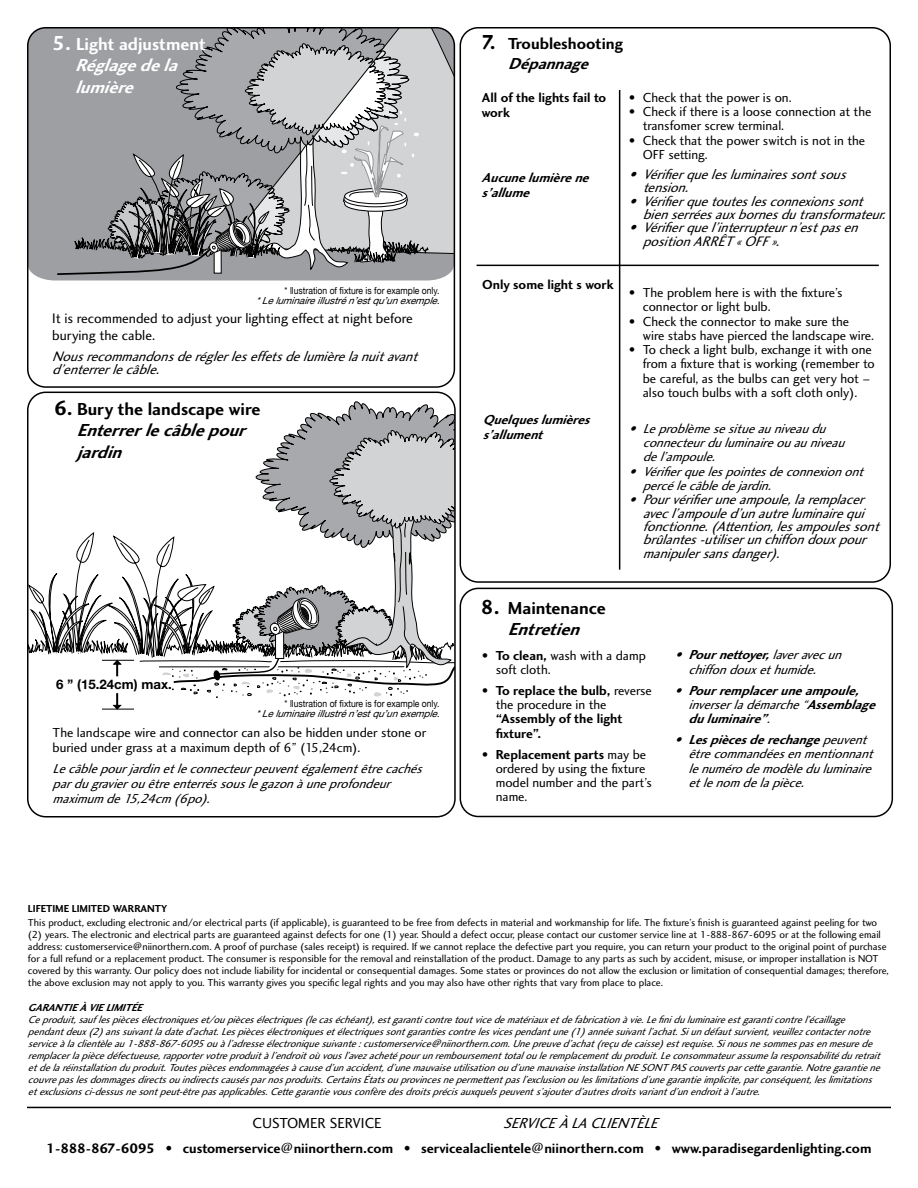
<style>
.page{position:relative;width:918px;height:1188px;background:#fff}
.page>*{position:absolute;margin:0;border:0;box-sizing:border-box;transform-origin:0 0}
.t1{font:italic 18px/21.6px "Charlotte Sans Bold Plain";color:#000}
.t2{font:italic 18px/21.6px "Charlotte Sans Bold Plain";color:#fff;text-align:justify}
.t3{font:18px/21.6px "Charlotte Sans Bold Plain";color:#000;text-align:right}
.t4{font:16.5px/19.8px "Charlotte Sans Bold Plain";color:#000}
.t5{font:italic 15px "Charlotte Sans Book Plain";color:#000}
.t6{font:15px "Charlotte Sans Book Plain";color:#000}
.t7{font:italic 14.25px/13.4px "Charlotte Sans Book Plain";color:#000}
.t8{font:14.25px "Charlotte Sans Bold Plain";color:#000}
.t9{font:14.25px/16.5px "Charlotte Sans Book Plain";color:#000}
.t10{font:13.5px/14.2px "Charlotte Sans Book Plain";color:#000}
.t11{font:italic 13.5px/14.2px "Charlotte Sans Book Plain";color:#000}
.t12{font:italic 13.5px/15px "Charlotte Sans Bold Plain";color:#000}
.t13{font:13.5px/15px "Charlotte Sans Bold Plain";color:#000}
.t14{font:700 13.2px "Helvetica Neue";color:#000}
.t15{font:italic 10.5px/12px "Charlotte Sans Book Plain";color:#000}
.t16{font:10.5px/12px "Charlotte Sans Book Plain";color:#000}
.t17{font:10.5px "Charlotte Sans Bold Plain";color:#000}
.t18{font:italic 10.5px "Charlotte Sans Bold Plain";color:#000}
.t19{font:9.75px "Helvetica Neue";color:#000;scale:.88 1}
.t20{font:italic 9.75px "Helvetica Neue";color:#000}
.s1{font-style:normal;font-size:21px}
.s2{font-style:normal}
.s3{font-size:21px}
.s4{font-style:italic}
.s5{font-size:13.5px}
.s6{font-family:"Charlotte Sans Bold Plain"}
.s7{font-family:"Charlotte Sans Book Plain"}
</style>
<div class="page">
<div style="left:28px;top:27px;width:424px;height:253px;background:#9d9fa2"></div>
<svg style="left:429px;top:27px;width:25px;height:228px;background:#cacccd"></svg>
<svg style="left:55px;top:30px;width:374px;height:246px;background:#a3a4a6"></svg>
<hr style="left:619px;top:90px;width:1px;height:480px;background:#000">
<hr style="left:477px;top:265px;width:402px;height:1px;background:#000">
<hr style="left:102px;top:709px;width:32px;height:1px;background:#000">
<svg style="left:28px;top:401px;width:425px;height:308px"></svg>
<hr style="left:27px;top:1107px;width:864px;height:1px;background:#000">
<div style="left:27px;top:27px;width:428px;height:361px;border:2px solid #000;border-radius:18px"></div>
<div style="left:27px;top:392px;width:429px;height:426px;border:2px solid #000;border-radius:18px"></div>
<div style="left:460px;top:27px;width:431px;height:556px;border:2px solid #000;border-radius:18px"></div>
<div style="left:460px;top:588px;width:433px;height:229px;border:2px solid #000;border-radius:18px"></div>
<h1 class="t2" style="left:75px;top:33px;width:134px;text-indent:-23px"><span class="s1">5.</span> <span class="s2">Light adjustment </span>Réglagedela lumière</h1>
<p class="t19" style="left:285px;top:285px;width:178px">* llustration of fixture is for example only.</p>
<p class="t20" style="left:256px;top:295px;width:189px">*Leluminaireillustrén’estqu’unexemple.</p>
<h3 class="t9" style="left:52px;top:310px;width:362px">It is recommended to adjust your lighting effect at night before burying the cable.</h3>
<h3 class="t7" style="left:52px;top:349px;width:393px">Nousrecommandonsderéglerleseffetsdelumièrelanuitavant d’enterrerlecâble.</h3>
<h1 class="t1" style="left:77px;top:398px;width:200px;text-indent:-23px"><span class="s1">6.</span> <span class="s2">Bury the landscape wire<br></span>Enterrerlecâblepour jardin</h1>
<p class="t14" style="left:56px;top:676px;width:117px">6 ’’ (15.24cm) max.</p>
<p class="t19" style="left:285px;top:698px;width:178px">* llustration of fixture is for example only.</p>
<p class="t20" style="left:256px;top:708px;width:189px">*Leluminaireillustrén’estqu’unexemple.</p>
<p class="t10" style="left:53px;top:725px;width:375px;line-height:15px">The landscape wire and connector can also be hidden under stone or buried under grass at a maximum depth of 6” (15,24cm).</p>
<p class="t11" style="left:53px;top:761px;width:395px;line-height:15px">Lecâblepourjardinetleconnecteurpeuventégalementêtrecachés pardugravierouêtreenterréssouslegazonàuneprofondeur maximumde15,24cm(6po).</p>
<h2 class="t4" style="left:508px;top:33px;width:116px;text-indent:-27px"><span class="s3">7.</span> Troubleshooting<br><span class="s4">Dépannage</span></h2>
<p class="t13" style="left:482px;top:89px;width:126px">All of the lights fail to work</p>
<p class="t10" style="left:629px;top:90px;width:164px">• Check that the power is on.</p>
<p class="t10" style="left:643px;top:104px;width:230px;text-indent:-14px">• Check if there is a loose connection at the transfomer screw terminal.</p>
<p class="t10" style="left:643px;top:133px;width:224px;text-indent:-14px">• Check that the power switch is not in the<br>OFF setting.</p>
<h3 class="t7" style="left:643px;top:167px;width:230px;text-indent:-13px">• Vérifierquelesluminairessontsous tension.</h3>
<h3 class="t7" style="left:643px;top:194px;width:270px;text-indent:-13px">• Vérifierquetouteslesconnexionssont bienserréesauxbornesdutransformateur.</h3>
<h3 class="t7" style="left:643px;top:221px;width:242px;text-indent:-13px">• Vérifierquel’interrupteurn’estpasen positionARRÊT«OFF».</h3>
<p class="t12" style="left:482px;top:170px;width:131px">Aucunelumièrene s’allume</p>
<p class="t13" style="left:482px;top:277px;width:133px">Only some light s work</p>
<p class="t12" style="left:483px;top:412px;width:131px">Quelqueslumières s’allument</p>
<h1 class="t3" style="left:481px;top:596px;width:130px"><span class="s3">8.</span> Maintenance<br><span class="s4">Entretien</span></h1>
<p class="t10" style="left:643px;top:285px;width:201px;text-indent:-14px">• The problem here is with the fixture’s connector or light bulb.</p>
<p class="t10" style="left:643px;top:314px;width:233px;text-indent:-14px">• Check the connector to make sure the wire stabs have pierced the landscape wire.</p>
<p class="t10" style="left:643px;top:342px;width:233px;text-indent:-14px">• To check a light bulb, exchange it with one from a fixture that is working (remember to be careful, as the bulbs can get very hot – also touch bulbs with a soft cloth only).</p>
<p class="t11" style="left:643px;top:421px;width:228px;text-indent:-13px">• Leproblèmesesitueauniveaudu connecteurduluminaireouauniveau del’ampoule.</p>
<p class="t11" style="left:643px;top:464px;width:247px;text-indent:-13px">• Vérifierquelespointesdeconnexionont percélecâbledejardin.</p>
<h3 class="t7" style="left:643px;top:493px;width:264px;text-indent:-14px"><span class="s5">•</span> Pourvérifieruneampoule,laremplacer avecl’ampouled’unautreluminairequi fonctionne.(Attention,lesampoulessont brûlantes-utiliserunchiffondouxpour manipulersansdanger).</h3>
<p class="t10" style="left:496px;top:648px;width:152px;text-indent:-14px"><span class="s6">• To clean,</span> wash with a damp soft cloth.</p>
<p class="t13" style="left:482px;top:683px;width:171px">• To replace the bulb, <span class="s7">reverse</span></p>
<p class="t10" style="left:496px;top:697px;width:112px">the procedure in the</p>
<p class="t13" style="left:496px;top:712px;width:128px;line-height:14.2px">“Assembly of the light fixture”.</p>
<p class="t13" style="left:482px;top:746px;width:166px">• Replacement parts <span class="s7">may be</span></p>
<p class="t10" style="left:496px;top:761px;width:158px">ordered by using the fixture model number and the part’s name.</p>
<p class="t12" style="left:675px;top:647px;width:192px">• Pournettoyer,<span class="s7">laveravecun</span></p>
<p class="t11" style="left:688px;top:662px;width:154px">chiffondouxethumide.</p>
<p class="t12" style="left:675px;top:683px;width:208px">• Pourremplaceruneampoule,</p>
<p class="t11" style="left:688px;top:697px;width:211px">inverserladémarche“<span class="s6">Asse m blage</span></p>
<p class="t12" style="left:688px;top:711px;width:108px">duluminaire”<span class="s7">.</span></p>
<p class="t12" style="left:675px;top:732px;width:218px">• Lespiècesderechange<span class="s7">peuvent</span></p>
<p class="t11" style="left:688px;top:747px;width:211px">êtrecommandéesenmentionnant lenumérodemodèleduluminaire etlenomdelapièce.</p>
<p class="t17" style="left:28px;top:902px;width:141px">LIFETIME LIMITED WARRANTY</p>
<p class="t16" style="left:28px;top:916px;width:862px">This product, excluding electronic and/or electrical parts (if applicable), is guaranteed to be free from defects in material and workmanship for life. The fixture’s finish is guaranteed against peeling for two (2) years. The electronic and electrical parts are guaranteed against defects for one (1) year. Should a defect occur, please contact our customer service line at 1-888-867-6095 or at the following email address: customerservice@niinorthern.com. A proof of purchase (sales receipt) is required. If we cannot replace the defective part you require, you can return your product to the original point of purchase for a full refund or a replacement product. The consumer is responsible for the removal and reinstallation of the product. Damage to any parts as such by accident, misuse, or improper installation is NOT covered by this warranty. Our policy does not include liability for incidental or consequential damages. Some states or provinces do not allow the exclusion or limitation of consequential damages; therefore, the above exclusion may not apply to you. This warranty gives you specific legal rights and you may also have other rights that vary from place to place.</p>
<p class="t18" style="left:28px;top:1001px;width:133px">GARANTIEÀVIELIMITÉE</p>
<p class="t15" style="left:28px;top:1014px;width:873px">Ceproduit,sauflespiècesélectroniqueset/oupiècesélectriques(lecaséchéant),estgaranticontretoutvicedematériauxetdefabricationàvie.Lefiniduluminaireestgaranticontrel’écaillage pendantdeux(2)anssuivantladated’achat.Lespiècesélectroniquesetélectriquessontgarantiescontrelesvicespendantune(1)annéesuivantl’achat.Siundéfautsurvient,veuillezcontacternotre serviceàlaclientèleau1-888-867-6095ouàl’adresseélectroniquesuivante:customerservice@niinorthern.com.Unepreuved’achat(reçudecaisse)estrequise.Sinousnesommespasenmesurede remplacerlapiècedéfectueuse,rapportervotreproduitàl’endroitoùvousl’avezachetépourunremboursementtotalouleremplacementduproduit.Leconsommateurassumelaresponsabilitéduretrait etdelaréinstallationduproduit.Toutespiècesendommagéesàcaused’unaccident,d’unemauvaiseutilisationoud’unemauvaiseinstallationNESONTPAScouvertsparcettegarantie.Notregarantiene couvrepaslesdommagesdirectsouindirectscausésparnosproduits.CertainsÉtatsouprovincesnepermettentpasl’exclusionouleslimitationsd’unegarantieimplicite,parconséquent,leslimitations etexclusionsci-dessusnesontpeut-êtrepasapplicables.Cettegarantievousconfèredesdroitsprécisauxquelspeuvents’ajouterd’autresdroitsvariantd’unendroitàl’autre.</p>
<h3 class="t6" style="left:253px;top:1114px;width:130px">CUSTOMER SERVICE</h3>
<h3 class="t5" style="left:503px;top:1114px;width:183px">SERVICEÀLACLIENTÈLE</h3>
<h3 class="t8" style="left:47px;top:1140px;width:826px">1-888-867-6095 • customerservice@niinorthern.com • servicealaclientele@niinorthern.com • www.paradisegardenlighting.com</h3>
</div>
